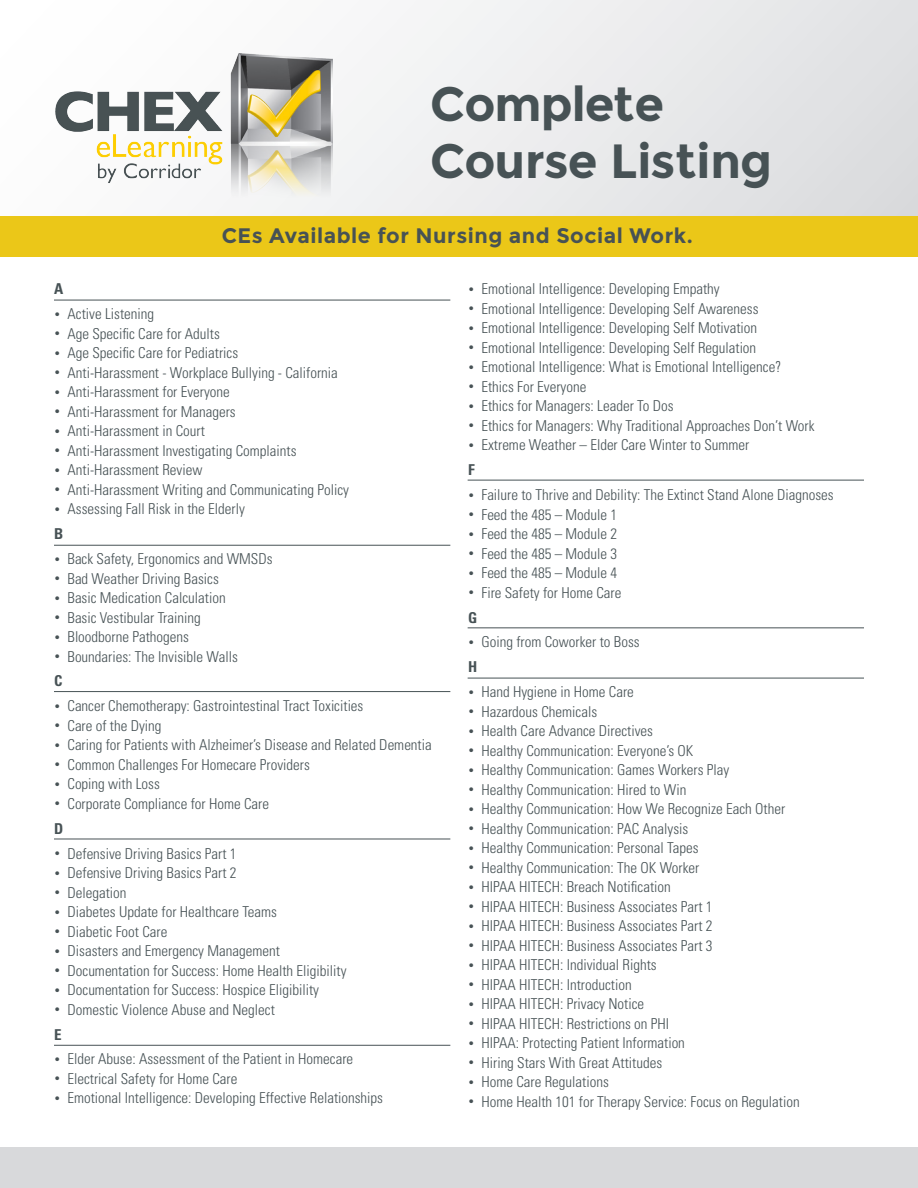
<style>
.page{position:relative;width:918px;height:1188px;background:#fff}
.page>*{position:absolute;margin:0;border:0;box-sizing:border-box;transform-origin:0 0}
.t1{font:700 48px/57px "Montserrat";letter-spacing:-.02em;color:#475255}
.t2{font:700 21px "Montserrat";letter-spacing:.025em;color:#475255}
.t3{font:300 condensed 15px "Univers LT Std";color:#475255}
.t4{font:700 condensed 15px "Univers LT Std";color:#475255}
.s1{font-size:10.5px}
</style>
<div class="page">
<div style="left:0;top:216px;width:918px;height:40px;background:#ebc718"></div>
<div style="left:0;top:0;width:918px;height:216px;background:linear-gradient(to right,#fff,#dedfe1)"></div>
<div style="left:0;top:1148px;width:918px;height:40px;background:#d8d9db"></div>
<hr style="left:54px;top:300px;width:396px;height:1px;background:#475255">
<hr style="left:468px;top:627px;width:396px;height:1px;background:#475255">
<hr style="left:468px;top:480px;width:396px;height:1px;background:#475255">
<hr style="left:468px;top:678px;width:396px;height:1px;background:#475255">
<hr style="left:54px;top:545px;width:396px;height:1px;background:#475255">
<hr style="left:54px;top:691px;width:396px;height:1px;background:#475255">
<hr style="left:54px;top:839px;width:396px;height:1px;background:#475255">
<hr style="left:54px;top:1045px;width:396px;height:1px;background:#475255">
<img style="left:56px;top:54px;width:276px;height:143px">
<p class="t1" style="left:430px;top:76px;width:343px">Complete<br>Course Listing</p>
<p class="t2" style="left:222px;top:223px;width:473px">CEs Available for Nursing and Social Work.</p>
<p class="t4" style="left:54px;top:280px;width:11px">A</p>
<p class="t3" style="left:54px;top:305px;width:102px"><span class="s1">•</span> Active Listening</p>
<p class="t3" style="left:54px;top:324px;width:167px"><span class="s1">•</span> Age Specific Care for Adults</p>
<p class="t3" style="left:54px;top:344px;width:186px"><span class="s1">•</span> Age Specific Care for Pediatrics</p>
<p class="t3" style="left:54px;top:363px;width:285px"><span class="s1">•</span> Anti-Harassment - Workplace Bullying - California</p>
<p class="t3" style="left:54px;top:383px;width:177px"><span class="s1">•</span> Anti-Harassment for Everyone</p>
<p class="t3" style="left:54px;top:402px;width:183px"><span class="s1">•</span> Anti-Harassment for Managers</p>
<p class="t3" style="left:54px;top:422px;width:152px"><span class="s1">•</span> Anti-Harassment in Court</p>
<p class="t3" style="left:54px;top:441px;width:244px"><span class="s1">•</span> Anti-Harassment Investigating Complaints</p>
<p class="t3" style="left:54px;top:461px;width:150px"><span class="s1">•</span> Anti-Harassment Review</p>
<p class="t3" style="left:54px;top:480px;width:297px"><span class="s1">•</span> Anti-Harassment Writing and Communicating Policy</p>
<p class="t3" style="left:54px;top:500px;width:192px"><span class="s1">•</span> Assessing Fall Risk in the Elderly</p>
<p class="t4" style="left:54px;top:525px;width:11px">B</p>
<p class="t3" style="left:54px;top:550px;width:220px"><span class="s1">•</span> Back Safety, Ergonomics and WMSDs</p>
<p class="t3" style="left:54px;top:569px;width:166px"><span class="s1">•</span> Bad Weather Driving Basics</p>
<p class="t3" style="left:54px;top:589px;width:173px"><span class="s1">•</span> Basic Medication Calculation</p>
<p class="t3" style="left:54px;top:608px;width:148px"><span class="s1">•</span> Basic Vestibular Training</p>
<p class="t3" style="left:54px;top:628px;width:137px"><span class="s1">•</span> Bloodborne Pathogens</p>
<p class="t3" style="left:54px;top:647px;width:185px"><span class="s1">•</span> Boundaries: The Invisible Walls</p>
<p class="t4" style="left:54px;top:672px;width:10px">C</p>
<p class="t3" style="left:54px;top:697px;width:311px"><span class="s1">•</span> Cancer Chemotherapy: Gastrointestinal Tract Toxicities</p>
<p class="t3" style="left:54px;top:717px;width:109px"><span class="s1">•</span> Care of the Dying</p>
<p class="t3" style="left:54px;top:736px;width:379px"><span class="s1">•</span> Caring for Patients with Alzheimer’s Disease and Related Dementia</p>
<p class="t3" style="left:54px;top:756px;width:257px"><span class="s1">•</span> Common Challenges For Homecare Providers</p>
<p class="t3" style="left:54px;top:775px;width:107px"><span class="s1">•</span> Coping with Loss</p>
<p class="t3" style="left:54px;top:795px;width:217px"><span class="s1">•</span> Corporate Compliance for Home Care</p>
<p class="t4" style="left:54px;top:819px;width:11px">D</p>
<p class="t3" style="left:54px;top:844px;width:184px"><span class="s1">•</span> Defensive Driving Basics Part 1</p>
<p class="t3" style="left:54px;top:864px;width:184px"><span class="s1">•</span> Defensive Driving Basics Part 2</p>
<p class="t3" style="left:54px;top:883px;width:74px"><span class="s1">•</span> Delegation</p>
<p class="t3" style="left:54px;top:903px;width:225px"><span class="s1">•</span> Diabetes Update for Healthcare Teams</p>
<p class="t3" style="left:54px;top:922px;width:115px"><span class="s1">•</span> Diabetic Foot Care</p>
<p class="t3" style="left:54px;top:942px;width:227px"><span class="s1">•</span> Disasters and Emergency Management</p>
<p class="t3" style="left:54px;top:961px;width:294px"><span class="s1">•</span> Documentation for Success: Home Health Eligibility</p>
<p class="t3" style="left:54px;top:981px;width:267px"><span class="s1">•</span> Documentation for Success: Hospice Eligibility</p>
<p class="t3" style="left:54px;top:1000px;width:222px"><span class="s1">•</span> Domestic Violence Abuse and Neglect</p>
<p class="t4" style="left:54px;top:1025px;width:9px">E</p>
<p class="t3" style="left:54px;top:1050px;width:301px"><span class="s1">•</span> Elder Abuse: Assessment of the Patient in Homecare</p>
<p class="t3" style="left:54px;top:1070px;width:185px"><span class="s1">•</span> Electrical Safety for Home Care</p>
<p class="t3" style="left:54px;top:1089px;width:331px"><span class="s1">•</span> Emotional Intelligence: Developing Effective Relationships</p>
<p class="t3" style="left:468px;top:280px;width:253px"><span class="s1">•</span> Emotional Intelligence: Developing Empathy</p>
<p class="t3" style="left:468px;top:300px;width:292px"><span class="s1">•</span> Emotional Intelligence: Developing Self Awareness</p>
<p class="t3" style="left:468px;top:319px;width:291px"><span class="s1">•</span> Emotional Intelligence: Developing Self Motivation</p>
<p class="t3" style="left:468px;top:339px;width:290px"><span class="s1">•</span> Emotional Intelligence: Developing Self Regulation</p>
<p class="t3" style="left:468px;top:358px;width:315px"><span class="s1">•</span> Emotional Intelligence: What is Emotional Intelligence?</p>
<p class="t3" style="left:468px;top:378px;width:120px"><span class="s1">•</span> Ethics For Everyone</p>
<p class="t3" style="left:468px;top:397px;width:207px"><span class="s1">•</span> Ethics for Managers: Leader To Dos</p>
<p class="t3" style="left:468px;top:417px;width:348px"><span class="s1">•</span> Ethics for Managers: Why Traditional Approaches Don’t Work</p>
<p class="t3" style="left:468px;top:436px;width:283px"><span class="s1">•</span> Extreme Weather – Elder Care Winter to Summer</p>
<p class="t4" style="left:468px;top:461px;width:8px">F</p>
<p class="t3" style="left:468px;top:486px;width:367px"><span class="s1">•</span> Failure to Thrive and Debility: The Extinct Stand Alone Diagnoses</p>
<p class="t3" style="left:468px;top:505px;width:151px"><span class="s1">•</span> Feed the 485 – Module 1</p>
<p class="t3" style="left:468px;top:525px;width:151px"><span class="s1">•</span> Feed the 485 – Module 2</p>
<p class="t3" style="left:468px;top:544px;width:151px"><span class="s1">•</span> Feed the 485 – Module 3</p>
<p class="t3" style="left:468px;top:564px;width:151px"><span class="s1">•</span> Feed the 485 – Module 4</p>
<p class="t3" style="left:468px;top:583px;width:155px"><span class="s1">•</span> Fire Safety for Home Care</p>
<p class="t4" style="left:468px;top:608px;width:11px">G</p>
<p class="t3" style="left:468px;top:633px;width:173px"><span class="s1">•</span> Going from Coworker to Boss</p>
<p class="t4" style="left:468px;top:658px;width:11px">H</p>
<p class="t3" style="left:468px;top:683px;width:167px"><span class="s1">•</span> Hand Hygiene in Home Care</p>
<p class="t3" style="left:468px;top:702px;width:131px"><span class="s1">•</span> Hazardous Chemicals</p>
<p class="t3" style="left:468px;top:722px;width:187px"><span class="s1">•</span> Health Care Advance Directives</p>
<p class="t3" style="left:468px;top:741px;width:227px"><span class="s1">•</span> Healthy Communication: Everyone’s OK</p>
<p class="t3" style="left:468px;top:761px;width:263px"><span class="s1">•</span> Healthy Communication: Games Workers Play</p>
<p class="t3" style="left:468px;top:780px;width:220px"><span class="s1">•</span> Healthy Communication: Hired to Win</p>
<p class="t3" style="left:468px;top:800px;width:319px"><span class="s1">•</span> Healthy Communication: How We Recognize Each Other</p>
<p class="t3" style="left:468px;top:819px;width:222px"><span class="s1">•</span> Healthy Communication: PAC Analysis</p>
<p class="t3" style="left:468px;top:839px;width:232px"><span class="s1">•</span> Healthy Communication: Personal Tapes</p>
<p class="t3" style="left:468px;top:858px;width:233px"><span class="s1">•</span> Healthy Communication: The OK Worker</p>
<p class="t3" style="left:468px;top:878px;width:204px"><span class="s1">•</span> HIPAA HITECH: Breach Notification</p>
<p class="t3" style="left:468px;top:897px;width:246px"><span class="s1">•</span> HIPAA HITECH: Business Associates Part 1</p>
<p class="t3" style="left:468px;top:917px;width:246px"><span class="s1">•</span> HIPAA HITECH: Business Associates Part 2</p>
<p class="t3" style="left:468px;top:936px;width:246px"><span class="s1">•</span> HIPAA HITECH: Business Associates Part 3</p>
<p class="t3" style="left:468px;top:956px;width:190px"><span class="s1">•</span> HIPAA HITECH: Individual Rights</p>
<p class="t3" style="left:468px;top:975px;width:165px"><span class="s1">•</span> HIPAA HITECH: Introduction</p>
<p class="t3" style="left:468px;top:995px;width:178px"><span class="s1">•</span> HIPAA HITECH: Privacy Notice</p>
<p class="t3" style="left:468px;top:1014px;width:203px"><span class="s1">•</span> HIPAA HITECH: Restrictions on PHI</p>
<p class="t3" style="left:468px;top:1034px;width:218px"><span class="s1">•</span> HIPAA: Protecting Patient Information</p>
<p class="t3" style="left:468px;top:1053px;width:196px"><span class="s1">•</span> Hiring Stars With Great Attitudes</p>
<p class="t3" style="left:468px;top:1073px;width:142px"><span class="s1">•</span> Home Care Regulations</p>
<p class="t3" style="left:468px;top:1092px;width:333px"><span class="s1">•</span> Home Health 101 for Therapy Service: Focus on Regulation</p>
</div>
